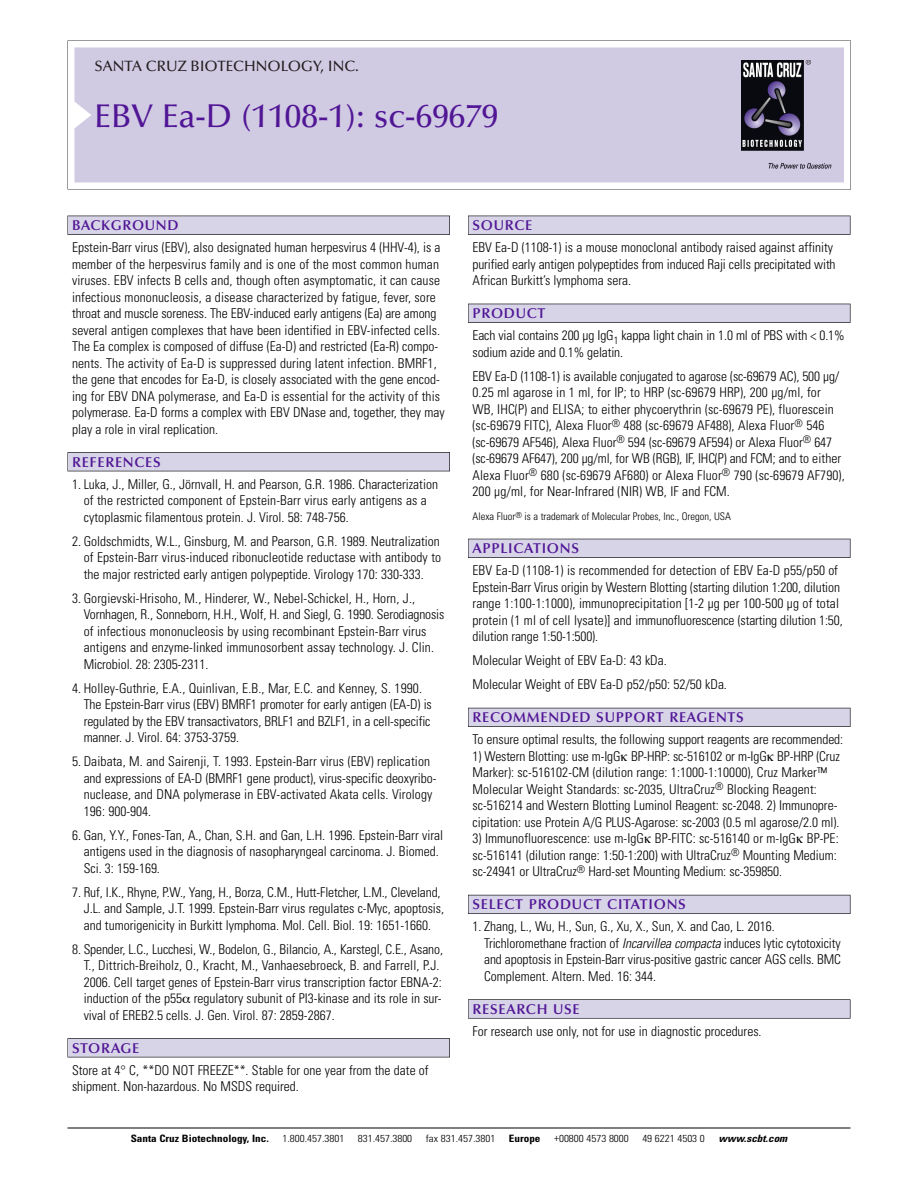
<style>
.page{position:relative;width:918px;height:1188px;background:#fff}
.page>*{position:absolute;margin:0;border:0;box-sizing:border-box;transform-origin:0 0}
.t1{font:500 33px "Optima";color:#511695}
.t2{font:500 15px "Optima";color:#231f20}
.t3{font:600 14.25px "Optima";letter-spacing:.05em;color:#511695}
.t4{font:300 condensed 13.5px/16.5px "Univers";color:#000}
.t5{font:300 condensed 10.5px "Univers";color:#000}
.t6{font:300 condensed 10.2px "Univers";color:#000;scale:1.1 1}
.t7{font:700 condensed 10.2px "Univers";color:#000;scale:1.1 1}
.t8{font:italic 700 condensed 10.2px "Univers";color:#000;scale:1.1 1}
.s1{font-style:italic}
</style>
<div class="page">
<svg style="left:68px;top:40px;width:783px;height:149px"></svg>
<div style="left:74px;top:47px;width:770px;height:135px;background:#d1cae3"></div>
<img style="left:741px;top:60px;width:90px;height:108px">
<div style="left:68px;top:216px;width:382px;height:19px;background:#535256"></div>
<div style="left:68px;top:216px;width:381px;height:18px;background:#d7d4e8"></div>
<div style="left:68px;top:452px;width:382px;height:19px;background:#515155"></div>
<div style="left:68px;top:453px;width:381px;height:18px;background:#d7d4e8"></div>
<div style="left:68px;top:1038px;width:382px;height:19px;background:#545357"></div>
<div style="left:68px;top:1039px;width:381px;height:18px;background:#d7d4e8"></div>
<div style="left:468px;top:216px;width:382px;height:19px;background:#535256"></div>
<div style="left:468px;top:216px;width:382px;height:18px;background:#d7d4e8"></div>
<div style="left:468px;top:304px;width:382px;height:19px;background:#525156"></div>
<div style="left:468px;top:304px;width:382px;height:18px;background:#d7d4e8"></div>
<div style="left:468px;top:539px;width:382px;height:19px;background:#515057"></div>
<div style="left:468px;top:539px;width:382px;height:18px;background:#d7d4e8"></div>
<div style="left:468px;top:708px;width:382px;height:19px;background:#535259"></div>
<div style="left:468px;top:708px;width:382px;height:18px;background:#d7d4e8"></div>
<div style="left:468px;top:895px;width:382px;height:19px;background:#595860"></div>
<div style="left:468px;top:895px;width:382px;height:18px;background:#d7d4e8"></div>
<div style="left:468px;top:999px;width:382px;height:20px;background:#676767"></div>
<div style="left:468px;top:1000px;width:382px;height:18px;background:#d7d4e8"></div>
<hr style="left:68px;top:1128px;width:782px;height:1px;background:#000">
<p class="t2" style="left:94px;top:60px;width:266px">SANTA CRUZ BIOTECHNOLOGY, INC.</p>
<p class="t1" style="left:94px;top:102px;width:405px">EBV Ea-D (1108-1): sc-69679</p>
<p class="t3" style="left:72px;top:219px;width:108px">BACKGROUND</p>
<p class="t4" style="left:72px;top:240px;width:374px">Epstein-Barr virus (EBV), also designated human herpesvirus 4 (HHV-4), is a member of the herpesvirus family and is one of the most common human viruses. EBV infects B cells and, though often asymptomatic, it can cause infectious mononucleosis, a disease characterized by fatigue, fever, sore throat and muscle soreness. The EBV-induced early antigens (Ea) are among several antigen complexes that have been identified in EBV-infected cells.<br>The Ea complex is composed of diffuse (Ea-D) and restricted (Ea-R) compo&shy;nents. The activity of Ea-D is suppressed during latent infection. BMRF1, the gene that encodes for Ea-D, is closely associated with the gene encod&shy;ing for EBV DNA polymerase, and Ea-D is essential for the activity of this polymerase. Ea-D forms a complex with EBV DNase and, together, they may play a role in viral replication.</p>
<p class="t3" style="left:72px;top:456px;width:90px">REFERENCES</p>
<p class="t4" style="left:84px;top:477px;width:356px;text-indent:-12px">1. Luka, J., Miller, G., Jörnvall, H. and Pearson, G.R. 1986. Characterization of the restricted component of Epstein-Barr virus early antigens as a cytoplasmic filamentous protein. J. Virol. 58: 748-756.</p>
<p class="t4" style="left:84px;top:534px;width:359px;text-align:justify;text-indent:-12px">2. Goldschmidts, W.L., Ginsburg, M. and Pearson, G.R. 1989. Neutralization of Epstein-Barr virus-induced ribonucleotide reductase with antibody to the major restricted early antigen polypeptide. Virology 170: 330-333.</p>
<p class="t4" style="left:84px;top:591px;width:362px;text-indent:-12px">3. Gorgievski-Hrisoho, M., Hinderer, W., Nebel-Schickel, H., Horn, J., Vornhagen, R., Sonneborn, H.H., Wolf, H. and Siegl, G. 1990. Serodiagnosis of infectious mononucleosis by using recombinant Epstein-Barr virus antigens and enzyme-linked immunosorbent assay technology. J. Clin.<br>Microbiol. 28: 2305-2311.</p>
<p class="t4" style="left:84px;top:681px;width:350px;text-indent:-12px">4. Holley-Guthrie, E.A., Quinlivan, E.B., Mar, E.C. and Kenney, S. 1990.<br>The Epstein-Barr virus (EBV) BMRF1 promoter for early antigen (EA-D) is regulated by the EBV transactivators, BRLF1 and BZLF1, in a cell-specific manner. J. Virol. 64: 3753-3759.</p>
<p class="t4" style="left:84px;top:754px;width:354px;text-indent:-12px">5. Daibata, M. and Sairenji, T. 1993. Epstein-Barr virus (EBV) replication and expressions of EA-D (BMRF1 gene product), virus-specific deoxyribo&shy;nuclease, and DNA polymerase in EBV-activated Akata cells. Virology 196: 900-904.</p>
<p class="t4" style="left:84px;top:828px;width:361px;text-indent:-12px">6. Gan, Y.Y., Fones-Tan, A., Chan, S.H. and Gan, L.H. 1996. Epstein-Barr viral antigens used in the diagnosis of nasopharyngeal carcinoma. J. Biomed.<br>Sci. 3: 159-169.</p>
<p class="t4" style="left:84px;top:885px;width:362px;text-indent:-12px">7. Ruf, I.K., Rhyne, P.W., Yang, H., Borza, C.M., Hutt-Fletcher, L.M., Cleveland,<br>J.L. and Sample, J.T. 1999. Epstein-Barr virus regulates c-Myc, apoptosis, and tumorigenicity in Burkitt lymphoma. Mol. Cell. Biol. 19: 1651-1660.</p>
<p class="t4" style="left:84px;top:942px;width:361px;text-indent:-12px">8. Spender, L.C., Lucchesi, W., Bodelon, G., Bilancio, A., Karstegl, C.E., Asano, T., Dittrich-Breiholz, O., Kracht, M., Vanhaesebroeck, B. and Farrell, P.J.<br>2006. Cell target genes of Epstein-Barr virus transcription factor EBNA-2: induction of the p55 regulatory subunit of PI3-kinase and its role in sur&shy;vival of EREB2.5 cells. J. Gen. Virol. 87: 2859-2867.</p>
<p class="t3" style="left:72px;top:1042px;width:69px">STORAGE</p>
<p class="t4" style="left:72px;top:1063px;width:358px">Store at 4° C, **DO NOT FREEZE**. Stable for one year from the date of shipment. Non-hazardous. No MSDS required.</p>
<p class="t3" style="left:473px;top:219px;width:61px">SOURCE</p>
<p class="t4" style="left:473px;top:240px;width:365px">EBV Ea-D (1108-1) is a mouse monoclonal antibody raised against affinity purified early antigen polypeptides from induced Raji cells precipitated with<br>African Burkitt’s lymphoma sera.</p>
<p class="t3" style="left:473px;top:307px;width:74px">PRODUCT</p>
<p class="t4" style="left:473px;top:328px;width:374px">Each vial contains 200 µg IgG<sub>1</sub> kappa light chain in 1.0 ml of PBS with &lt; 0.1% sodium azide and 0.1% gelatin.</p>
<p class="t4" style="left:473px;top:369px;width:374px">EBV Ea-D (1108-1) is available conjugated to agarose (sc-69679 AC), 500 µg/ 0.25 ml agarose in 1 ml, for IP; to HRP (sc-69679 HRP), 200 µg/ml, for WB, IHC(P) and ELISA; to either phycoerythrin (sc-69679 PE), fluorescein (sc-69679 FITC), Alexa Fluor<sup>®</sup> 488 (sc-69679 AF488), Alexa Fluor<sup>®</sup> 546 (sc-69679 AF546), Alexa Fluor<sup>®</sup> 594 (sc-69679 AF594) or Alexa Fluor<sup>®</sup> 647 (sc-69679 AF647), 200 µg/ml, for WB (RGB), IF, IHC(P) and FCM; and to either Alexa Fluor<sup>®</sup> 680 (sc-69679 AF680) or Alexa Fluor<sup>®</sup> 790 (sc-69679 AF790), 200 µg/ml, for Near-Infrared (NIR) WB, IF and FCM.</p>
<p class="t5" style="left:473px;top:513px;width:260px">Alexa Fluor<sup>®</sup> is a trademark of Molecular Probes, Inc., Oregon, USA</p>
<p class="t3" style="left:473px;top:542px;width:108px">APPLICATIONS</p>
<p class="t4" style="left:473px;top:564px;width:372px">EBV Ea-D (1108-1) is recommended for detection of EBV Ea-D p55/p50 of Epstein-Barr Virus origin by Western Blotting (starting dilution 1:200, dilution range 1:100-1:1000), immunoprecipitation [1-2 µg per 100-500 µg of total protein (1 ml of cell lysate)] and immunofluorescence (starting dilution 1:50, dilution range 1:50-1:500).</p>
<p class="t4" style="left:473px;top:654px;width:196px">Molecular Weight of EBV Ea-D: 43 kDa.</p>
<p class="t4" style="left:473px;top:678px;width:256px">Molecular Weight of EBV Ea-D p52/p50: 52/50 kDa.</p>
<p class="t3" style="left:473px;top:711px;width:273px">RECOMMENDED SUPPORT REAGENTS</p>
<p class="t4" style="left:473px;top:733px;width:372px">To ensure optimal results, the following support reagents are recommended:</p>
<p class="t4" style="left:473px;top:749px;width:369px">1) Western Blotting: use m-IgG BP-HRP: sc-516102 or m-IgG BP-HRP (Cruz Marker): sc-516102-CM (dilution range: 1:1000-1:10000), Cruz Marker™ Molecular Weight Standards: sc-2035, UltraCruz<sup>®</sup> Blocking Reagent: sc-516214 and Western Blotting Luminol Reagent: sc-2048. 2) Immunopre&shy;cipitation: use Protein A/G PLUS-Agarose: sc-2003 (0.5 ml agarose/2.0 ml).</p>
<p class="t4" style="left:473px;top:832px;width:368px">3) Immunofluorescence: use m-IgG BP-FITC: sc-516140 or m-IgG BP-PE: sc-516141 (dilution range: 1:50-1:200) with UltraCruz<sup>®</sup> Mounting Medium: sc-24941 or UltraCruz<sup>®</sup> Hard-set Mounting Medium: sc-359850.</p>
<p class="t3" style="left:473px;top:898px;width:215px">SELECT PRODUCT CITATIONS</p>
<p class="t4" style="left:484px;top:920px;width:358px;text-indent:-12px">1. Zhang, L., Wu, H., Sun, G., Xu, X., Sun, X. and Cao, L. 2016.<br>Trichloromethane fraction of <span class="s1">Incarvillea compacta</span> induces lytic cytotoxicity and apoptosis in Epstein-Barr virus-positive gastric cancer AGS cells. BMC Complement. Altern. Med. 16: 344.</p>
<p class="t3" style="left:473px;top:1003px;width:109px">RESEARCH USE</p>
<p class="t4" style="left:473px;top:1024px;width:291px">For research use only, not for use in diagnostic procedures.</p>
<p class="t7" style="left:131px;top:1135px;width:127px">Santa Cruz Biotechnology, Inc.</p>
<p class="t6" style="left:282px;top:1135px;width:58px">1.800.457.3801</p>
<p class="t6" style="left:358px;top:1135px;width:51px">831.457.3800</p>
<p class="t6" style="left:426px;top:1135px;width:65px">fax 831.457.3801</p>
<p class="t7" style="left:509px;top:1135px;width:30px">Europe</p>
<p class="t6" style="left:554px;top:1135px;width:69px">+00800 4573 8000</p>
<p class="t6" style="left:642px;top:1135px;width:58px">49 6221 4503 0</p>
<p class="t8" style="left:719px;top:1135px;width:66px">www.scbt.com</p>
</div>
